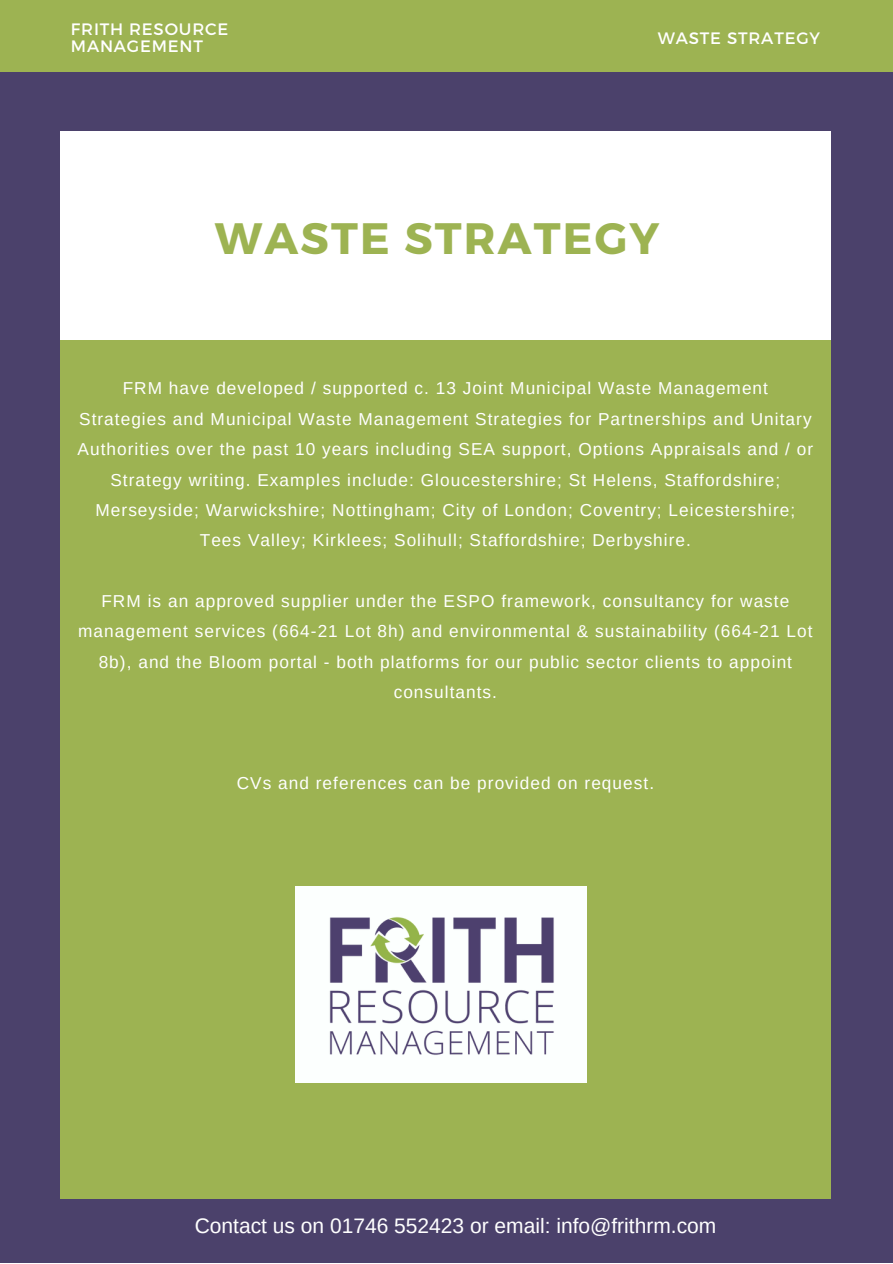
<style>
.page{position:relative;width:893px;height:1264px;background:#fff}
.page>*{position:absolute;margin:0;border:0;box-sizing:border-box;transform-origin:0 0}
.t1{font:700 43.95px "Montserrat";letter-spacing:.05em;color:#9db352}
.t2{font:21px "Arimo";color:#fff}
.t3{font:17.25px/30.3px "Arimo";letter-spacing:.06em;color:#fff;text-align:center}
.t4{font:16.5px/16.8px "Montserrat";letter-spacing:.05em;color:#fff}
</style>
<div class="page">
<div style="left:0;top:0;width:892px;height:1262px;background:#4b416b"></div>
<div style="left:60px;top:132px;width:770px;height:262px;background:#fff"></div>
<div style="left:0;top:0;width:892px;height:72px;background:#9db352"></div>
<div style="left:60px;top:340px;width:770px;height:858px;background:#9db352"></div>
<img style="left:295px;top:886px;width:291px;height:196px">
<p class="t4" style="left:71px;top:20px;width:159px">FRITH RESOURCE<br>MANAGEMENT</p>
<p class="t4" style="left:657px;top:28px;width:164px">WASTE STRATEGY</p>
<h1 class="t1" style="left:215px;top:209px;width:446px">WASTE STRATEGY</h1>
<p class="t3" style="left:78px;top:373px;width:737px">FRM have developed / supported c. 13 Joint Municipal Waste Management Strategies and Municipal Waste Management Strategies for Partnerships and Unitary Authorities over the past 10 years including SEA support, Options Appraisals and / or Strategy writing. Examples include: Gloucestershire; St Helens, Staffordshire; Merseyside; Warwickshire; Nottingham; City of London; Coventry; Leicestershire; Tees Valley; Kirklees; Solihull; Staffordshire; Derbyshire.</p>
<p class="t3" style="left:78px;top:586px;width:736px">FRM is an approved supplier under the ESPO framework, consultancy for waste management services (664-21 Lot 8h) and environmental &amp; sustainability (664-21 Lot 8b), and the Bloom portal - both platforms for our public sector clients to appoint consultants.</p>
<p class="t3" style="left:237px;top:768px;width:419px">CVs and references can be provided on request.</p>
<p class="t2" style="left:195px;top:1213px;width:523px">Contact us on 01746 552423 or email: info@frithrm.com</p>
</div>
